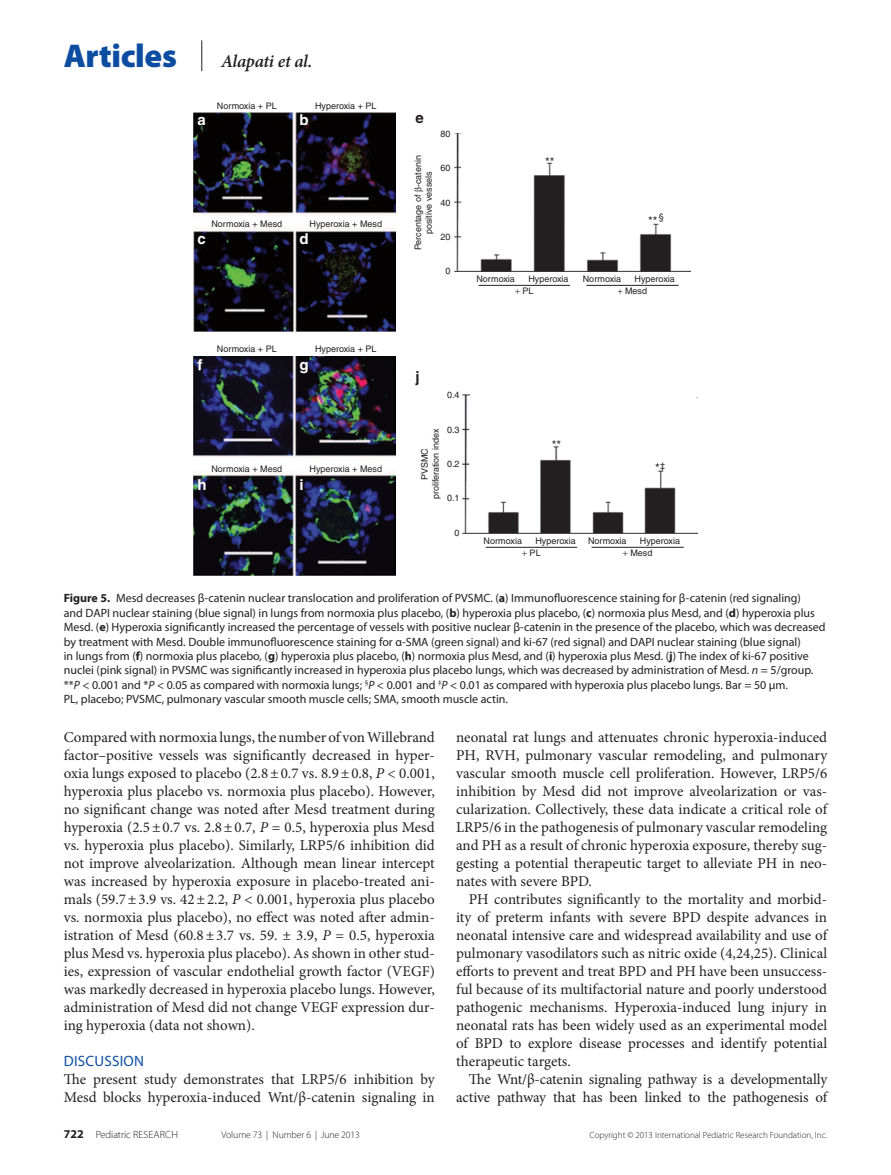
<style>
.page{position:relative;width:891px;height:1175px;background:#fff}
.page>*{position:absolute;margin:0;border:0;box-sizing:border-box;transform-origin:0 0}
.t1{font:900 33px "Myriad Pro";letter-spacing:-.01em;color:#0d4da1}
.t2{font:italic 600 18px "Minion Pro";letter-spacing:-.015em;color:#231f20}
.t3{font:15px/18px "Minion Pro";letter-spacing:-.005em;color:#231f20;text-align:justify}
.t4{font:15px "Myriad Pro";letter-spacing:.015em;color:#0d4da1}
.t5{font:700 15px "Helvetica";color:#fff}
.t6{font:700 15px "Helvetica";color:#231f20}
.t7{font:12px/14.4px "Myriad Pro";color:#231f20}
.t8{font:12px "Helvetica";color:#231f20}
.t9{font:300 10.5px "Myriad Pro";letter-spacing:-.01em;color:#231f20}
.t10{font:300 9.75px "Myriad Pro";letter-spacing:-.01em;color:#231f20}
.t11{font:9px/10.8px "Helvetica";color:#231f20;text-align:center}
.t12{font:300 9px "Myriad Pro";color:#231f20}
.s1{font-weight:700}
.s2{font-style:italic}
.s3{font-weight:700;font-size:12px}
</style>
<div class="page">
<hr style="left:201px;top:40px;width:1px;height:31px;background:#231f20">
<img style="left:463px;top:394px;width:235px;height:139px">
<img style="left:454px;top:133px;width:237px;height:139px">
<img style="left:194px;top:356px;width:201px;height:219px">
<img style="left:194px;top:112px;width:202px;height:219px">
<hr style="left:479px;top:285px;width:91px;height:1px;background:#231f20">
<hr style="left:586px;top:285px;width:93px;height:1px;background:#231f20">
<hr style="left:486px;top:547px;width:91px;height:1px;background:#231f20">
<hr style="left:592px;top:547px;width:92px;height:1px;background:#231f20">
<h1 class="t1" style="left:64px;top:38px;width:115px">Articles</h1>
<p class="t2" style="left:221px;top:49px;width:93px">Alapati et al.</p>
<p class="t11" style="left:217px;top:100px;width:61px">Normoxia + PL</p>
<p class="t11" style="left:315px;top:100px;width:63px">Hyperoxia + PL</p>
<p class="t5" style="left:198px;top:111px;width:10px">a</p>
<p class="t5" style="left:299px;top:111px;width:11px">b</p>
<p class="t11" style="left:211px;top:218px;width:72px">Normoxia + Mesd</p>
<p class="t11" style="left:310px;top:218px;width:74px">Hyperoxia + Mesd</p>
<p class="t5" style="left:198px;top:229px;width:10px">c</p>
<p class="t5" style="left:299px;top:229px;width:11px">d</p>
<p class="t11" style="left:217px;top:344px;width:61px">Normoxia + PL</p>
<p class="t11" style="left:315px;top:344px;width:63px">Hyperoxia + PL</p>
<p class="t5" style="left:198px;top:355px;width:6px">f</p>
<p class="t5" style="left:299px;top:355px;width:11px">g</p>
<p class="t11" style="left:211px;top:463px;width:72px">Normoxia + Mesd</p>
<p class="t11" style="left:310px;top:463px;width:74px">Hyperoxia + Mesd</p>
<p class="t5" style="left:198px;top:475px;width:11px">h</p>
<p class="t5" style="left:299px;top:475px;width:6px">i</p>
<p class="t6" style="left:416px;top:109px;width:10px">e</p>
<p class="t11" style="left:440px;top:128px;width:12px">80</p>
<p class="t11" style="left:413px;top:250px;width:97px;rotate:-90deg">Percentage of -catenin positive vessels</p>
<p class="t11" style="left:440px;top:162px;width:12px">60</p>
<p class="t11" style="left:440px;top:197px;width:12px">40</p>
<p class="t11" style="left:440px;top:231px;width:12px">20</p>
<p class="t11" style="left:445px;top:266px;width:7px">0</p>
<p class="t8" style="left:545px;top:154px;width:11px">**</p>
<p class="t11" style="left:659px;top:211px;width:7px">§</p>
<p class="t8" style="left:648px;top:213px;width:11px">**</p>
<p class="t11" style="left:476px;top:273px;width:40px">Normoxia</p>
<p class="t11" style="left:528px;top:273px;width:42px">Hyperoxia</p>
<p class="t11" style="left:523px;top:286px;width:13px">PL</p>
<p class="t11" style="left:583px;top:273px;width:40px">Normoxia</p>
<p class="t11" style="left:635px;top:273px;width:42px">Hyperoxia</p>
<p class="t11" style="left:625px;top:286px;width:24px">Mesd</p>
<p class="t6" style="left:416px;top:367px;width:6px">j</p>
<p class="t11" style="left:447px;top:389px;width:14px">0.4</p>
<p class="t11" style="left:447px;top:424px;width:14px">0.3</p>
<p class="t11" style="left:419px;top:499px;width:72px;rotate:-90deg">PVSMC proliferation index</p>
<p class="t11" style="left:447px;top:458px;width:14px">0.2</p>
<p class="t11" style="left:447px;top:493px;width:14px">0.1</p>
<p class="t11" style="left:455px;top:527px;width:7px">0</p>
<p class="t8" style="left:552px;top:438px;width:11px">**</p>
<p class="t11" style="left:660px;top:460px;width:7px">‡</p>
<p class="t8" style="left:655px;top:460px;width:6px">*</p>
<p class="t11" style="left:484px;top:535px;width:40px">Normoxia</p>
<p class="t11" style="left:535px;top:535px;width:42px">Hyperoxia</p>
<p class="t11" style="left:530px;top:548px;width:13px">PL</p>
<p class="t11" style="left:588px;top:535px;width:40px">Normoxia</p>
<p class="t11" style="left:640px;top:535px;width:42px">Hyperoxia</p>
<p class="t11" style="left:630px;top:548px;width:24px">Mesd</p>
<p class="t7" style="left:64px;top:591px;width:763px"><span class="s1">Figure 5.</span> Mesd decreases β-catenin nuclear translocation and proliferation of PVSMC. (<span class="s1">a</span>) Immunofluorescence staining for β-catenin (red signaling)<br>and DAPI nuclear staining (blue signal) in lungs from normoxia plus placebo, (<span class="s1">b</span>) hyperoxia plus placebo, (<span class="s1">c</span>) normoxia plus Mesd, and (<span class="s1">d</span>) hyperoxia plus Mesd. (<span class="s1">e</span>) Hyperoxia significantly increased the percentage of vessels with positive nuclear β-catenin in the presence of the placebo, which was decreased by treatment with Mesd. Double immunofluorescence staining for α-SMA (green signal) and ki-67 (red signal) and DAPI nuclear staining (blue signal)<br>in lungs from (<span class="s1">f</span>) normoxia plus placebo, (<span class="s1">g</span>) hyperoxia plus placebo, (<span class="s1">h</span>) normoxia plus Mesd, and (<span class="s1">i</span>) hyperoxia plus Mesd. (<span class="s1">j</span>) The index of ki-67 positive nuclei (pink signal) in PVSMC was significantly increased in hyperoxia plus placebo lungs, which was decreased by administration of Mesd. <span class="s2">n</span> = 5/group. **<span class="s2">P</span> &lt; 0.001 and *<span class="s2">P</span> &lt; 0.05 as compared with normoxia lungs; <sup>§</sup><span class="s2">P</span> &lt; 0.001 and <sup>‡</sup><span class="s2">P</span> &lt; 0.01 as compared with hyperoxia plus placebo lungs. Bar = 50 μm.<br>PL, placebo; PVSMC, pulmonary vascular smooth muscle cells; SMA, smooth muscle actin.</p>
<p class="t3" style="left:64px;top:728px;width:373px">Compared with normoxia lungs, the number of von Willebrand factor–positive vessels was significantly decreased in hyper&shy;oxia lungs exposed to placebo (2.8±0.7 vs. 8.9±0.8, <span class="s2">P</span> &lt; 0.001, hyperoxia plus placebo vs. normoxia plus placebo). However, no significant change was noted after Mesd treatment during hyperoxia (2.5±0.7 vs. 2.8±0.7, <span class="s2">P</span> = 0.5, hyperoxia plus Mesd vs. hyperoxia plus placebo). Similarly, LRP5/6 inhibition did not improve alveolarization. Although mean linear intercept was increased by hyperoxia exposure in placebo-treated ani&shy;mals (59.7±3.9 vs. 42±2.2, <span class="s2">P</span> &lt; 0.001, hyperoxia plus placebo vs. normoxia plus placebo), no effect was noted after admin&shy;istration of Mesd (60.8±3.7 vs. 59. ± 3.9, <span class="s2">P</span> = 0.5, hyperoxia plus Mesd vs. hyperoxia plus placebo). As shown in other stud&shy;ies, expression of vascular endothelial growth factor (VEGF) was markedly decreased in hyperoxia placebo lungs. However, administration of Mesd did not change VEGF expression dur&shy;ing hyperoxia (data not shown).</p>
<p class="t4" style="left:64px;top:1051px;width:81px">DISCUSSION</p>
<p class="t3" style="left:64px;top:1070px;width:373px">The present study demonstrates that LRP5/6 inhibition by<br>Mesd blocks hyperoxia-induced Wnt/β-catenin signaling in</p>
<p class="t3" style="left:456px;top:728px;width:373px">neonatal rat lungs and attenuates chronic hyperoxia-induced PH, RVH, pulmonary vascular remodeling, and pulmonary vascular smooth muscle cell proliferation. However, LRP5/6 inhibition by Mesd did not improve alveolarization or vas&shy;cularization. Collectively, these data indicate a critical role of LRP5/6 in the pathogenesis of pulmonary vascular remodeling and PH as a result of chronic hyperoxia exposure, thereby sug&shy;gesting a potential therapeutic target to alleviate PH in neo&shy;nates with severe BPD.</p>
<p class="t3" style="left:456px;top:890px;width:373px;text-indent:13px">PH contributes significantly to the mortality and morbid&shy;ity of preterm infants with severe BPD despite advances in neonatal intensive care and widespread availability and use of pulmonary vasodilators such as nitric oxide (4,24,25). Clinical efforts to prevent and treat BPD and PH have been unsuccess&shy;ful because of its multifactorial nature and poorly understood pathogenic mechanisms. Hyperoxia-induced lung injury in neonatal rats has been widely used as an experimental model of BPD to explore disease processes and identify potential therapeutic targets.</p>
<p class="t3" style="left:456px;top:1070px;width:373px;text-align:right">The Wnt/β-catenin signaling pathway is a developmentally active pathway that has been linked to the pathogenesis of</p>
<p class="t9" style="left:64px;top:1129px;width:97px"><span class="s3">722</span> Pediatric Research</p>
<p class="t10" style="left:222px;top:1129px;width:140px">Volume 73 | Number 6 | June 2013</p>
<p class="t12" style="left:590px;top:1130px;width:239px">Copyright © 2013 International Pediatric Research Foundation, Inc.</p>
</div>
